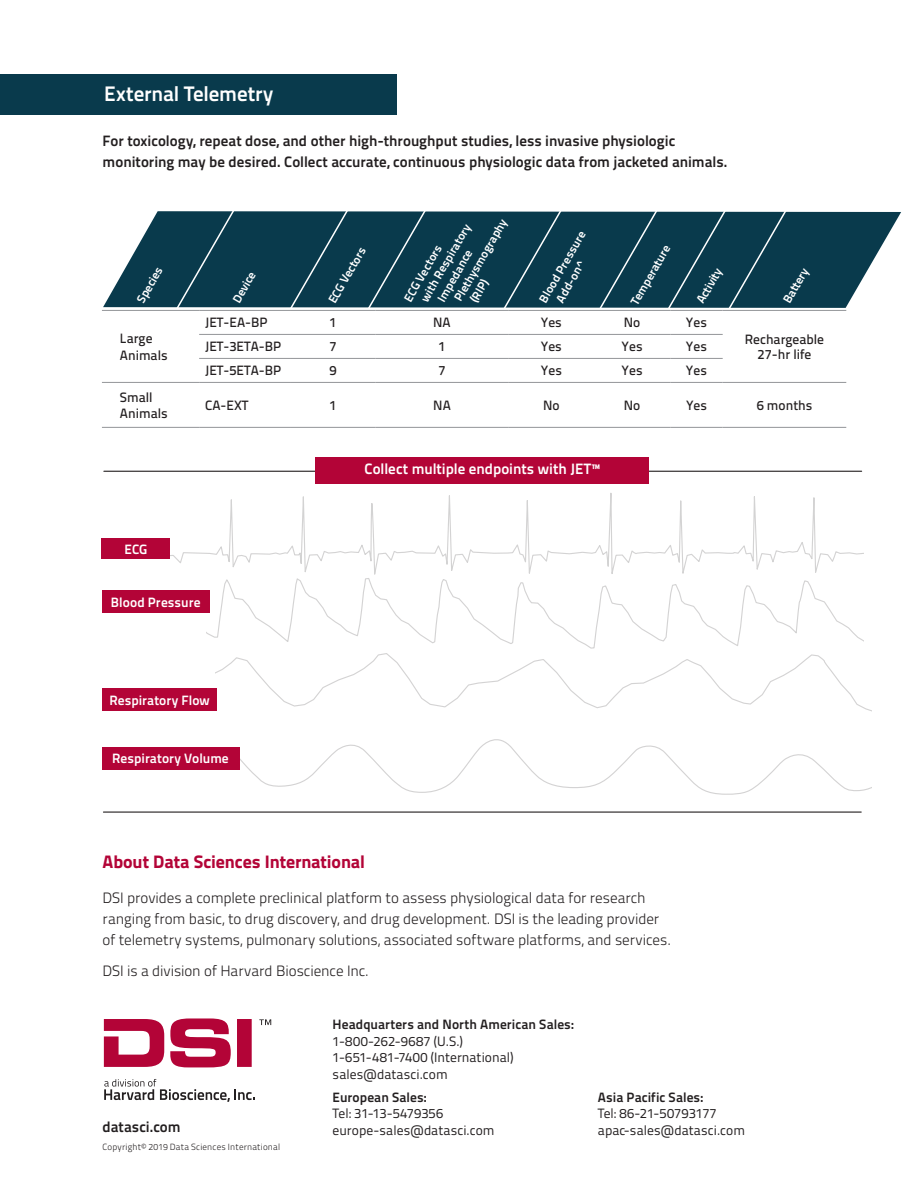
<style>
.page{position:relative;width:918px;height:1188px;background:#fff}
.page>*{position:absolute;margin:0;border:0;box-sizing:border-box;transform-origin:0 0}
.t1{font:21px "Titillium Text 25 L 800 wt";letter-spacing:-.01em;color:#fff}
.t2{font:18px "Titillium Text 25 L 999 wt";letter-spacing:-.005em;color:#b30437}
.t3{font:15px/21px "Titillium Text 25 L 250 wt";letter-spacing:-.005em;color:#231f20}
.t4{font:15px/21px "Titillium Text 25 L 800 wt";color:#231f20}
.t5{font:15px "Titillium Text 25 L 800 wt";color:#fff}
.t6{font:13.5px/16.5px "Titillium Text 25 L 400 wt";letter-spacing:.005em;color:#231f20}
.t7{font:13.5px/16.2px "Titillium Text 25 L 600 wt";color:#231f20}
.t8{font:13.5px "Titillium Text 25 L 800 wt";letter-spacing:.005em;color:#231f20}
.t9{font:13.5px "Titillium Text 25 L 800 wt";letter-spacing:.005em;color:#fff}
.t10{font:12px "Titillium Text 25 L 800 wt";color:#fff}
.t11{font:9px "Titillium Text 25 L 250 wt";letter-spacing:.02em;color:#231f20}
</style>
<div class="page">
<svg style="left:237px;top:739px;width:635px;height:56px"></svg>
<svg style="left:215px;top:653px;width:657px;height:58px"></svg>
<svg style="left:206px;top:578px;width:657px;height:71px"></svg>
<svg style="left:170px;top:493px;width:693px;height:82px"></svg>
<svg style="left:103px;top:211px;width:798px;height:97px;background:#305968"></svg>
<div style="left:174px;top:211px;width:63px;height:97px;background:#093a4c"></div>
<div style="left:288px;top:211px;width:63px;height:97px;background:#093a4c"></div>
<div style="left:365px;top:211px;width:63px;height:97px;background:#093a4c"></div>
<div style="left:501px;top:211px;width:62px;height:97px;background:#093a4c"></div>
<div style="left:666px;top:211px;width:122px;height:97px;background:#093a4c"></div>
<div style="left:597px;top:211px;width:62px;height:97px;background:#093a4c"></div>
<svg style="left:104px;top:1018px;width:148px;height:49px"></svg>
<svg style="left:259px;top:1019px;width:12px;height:6px"></svg>
<svg style="left:104px;top:1079px;width:151px;height:23px"></svg>
<hr style="left:102px;top:310px;width:97px;height:1px;background:#939598">
<hr style="left:199px;top:310px;width:92px;height:1px;background:#939598">
<hr style="left:291px;top:310px;width:84px;height:1px;background:#939598">
<hr style="left:375px;top:310px;width:134px;height:1px;background:#939598">
<hr style="left:509px;top:310px;width:85px;height:1px;background:#939598">
<hr style="left:594px;top:310px;width:76px;height:1px;background:#939598">
<hr style="left:670px;top:310px;width:53px;height:1px;background:#939598">
<hr style="left:723px;top:310px;width:123px;height:1px;background:#939598">
<hr style="left:199px;top:334px;width:92px;height:1px;background:#939598">
<hr style="left:291px;top:334px;width:84px;height:1px;background:#939598">
<hr style="left:375px;top:334px;width:134px;height:1px;background:#939598">
<hr style="left:509px;top:334px;width:85px;height:1px;background:#939598">
<hr style="left:594px;top:334px;width:76px;height:1px;background:#939598">
<hr style="left:670px;top:334px;width:53px;height:1px;background:#939598">
<hr style="left:199px;top:358px;width:92px;height:1px;background:#939598">
<hr style="left:291px;top:358px;width:84px;height:1px;background:#939598">
<hr style="left:375px;top:358px;width:134px;height:1px;background:#939598">
<hr style="left:509px;top:358px;width:85px;height:1px;background:#939598">
<hr style="left:594px;top:358px;width:76px;height:1px;background:#939598">
<hr style="left:670px;top:358px;width:53px;height:1px;background:#939598">
<hr style="left:102px;top:382px;width:97px;height:1px;background:#939598">
<hr style="left:199px;top:382px;width:92px;height:1px;background:#939598">
<hr style="left:291px;top:382px;width:84px;height:1px;background:#939598">
<hr style="left:375px;top:382px;width:134px;height:1px;background:#939598">
<hr style="left:509px;top:382px;width:85px;height:1px;background:#939598">
<hr style="left:594px;top:382px;width:76px;height:1px;background:#939598">
<hr style="left:670px;top:382px;width:53px;height:1px;background:#939598">
<hr style="left:723px;top:382px;width:123px;height:1px;background:#939598">
<hr style="left:102px;top:427px;width:97px;height:1px;background:#939598">
<hr style="left:199px;top:427px;width:92px;height:1px;background:#939598">
<hr style="left:291px;top:427px;width:84px;height:1px;background:#939598">
<hr style="left:375px;top:427px;width:134px;height:1px;background:#939598">
<hr style="left:509px;top:427px;width:85px;height:1px;background:#939598">
<hr style="left:594px;top:427px;width:76px;height:1px;background:#939598">
<hr style="left:670px;top:427px;width:53px;height:1px;background:#939598">
<hr style="left:723px;top:427px;width:123px;height:1px;background:#939598">
<hr style="left:104px;top:471px;width:758px;height:1px;background:#231f20">
<hr style="left:103px;top:812px;width:758px;height:1px;background:#231f20">
<div style="left:315px;top:457px;width:334px;height:27px;background:#b30437"></div>
<div style="left:102px;top:538px;width:68px;height:21px;background:#b30437"></div>
<div style="left:103px;top:689px;width:114px;height:22px;background:#b30437"></div>
<div style="left:102px;top:747px;width:137px;height:22px;background:#b30437"></div>
<div style="left:102px;top:591px;width:108px;height:22px;background:#b30437"></div>
<div style="left:0;top:74px;width:396px;height:40px;background:#093a4c"></div>
<h1 class="t1" style="left:104px;top:78px;width:171px">External Telemetry</h1>
<p class="t4" style="left:103px;top:130px;width:626px">For toxicology, repeat dose, and other high-throughput studies, less invasive physiologic monitoring may be desired. Collect accurate, continuous physiologic data from jacketed animals.</p>
<p class="t10" style="left:132px;top:297px;width:41px;rotate:-60deg">Species</p>
<p class="t7" style="left:120px;top:330px;width:49px">Large<br>Animals</p>
<p class="t10" style="left:228px;top:297px;width:35px;rotate:-60deg">Device</p>
<p class="t10" style="left:323px;top:298px;width:64px;rotate:-60deg">ECG Vectors</p>
<p class="t10" style="left:449px;top:296px;width:95px;rotate:-60deg">Plethysmography</p>
<p class="t10" style="left:416px;top:296px;width:90px;rotate:-60deg">with Respiratory</p>
<p class="t10" style="left:399px;top:296px;width:65px;rotate:-60deg">ECG Vectors</p>
<p class="t10" style="left:432px;top:296px;width:59px;rotate:-60deg">Impedance</p>
<p class="t10" style="left:465px;top:297px;width:26px;rotate:-60deg">(RIP)</p>
<p class="t10" style="left:534px;top:297px;width:82px;rotate:-60deg">Blood Pressure</p>
<p class="t10" style="left:551px;top:297px;width:47px;rotate:-60deg">Add-on^</p>
<p class="t10" style="left:626px;top:299px;width:68px;rotate:-60deg">Temperature</p>
<p class="t10" style="left:691px;top:298px;width:40px;rotate:-60deg">Activity</p>
<p class="t10" style="left:778px;top:297px;width:40px;rotate:-60deg">Battery</p>
<p class="t7" style="left:205px;top:314px;width:64px">JET-EA-BP</p>
<p class="t7" style="left:330px;top:314px;width:9px">1</p>
<p class="t7" style="left:433px;top:314px;width:19px">NA</p>
<p class="t7" style="left:541px;top:314px;width:23px">Yes</p>
<p class="t7" style="left:624px;top:314px;width:18px">No</p>
<p class="t7" style="left:686px;top:314px;width:23px">Yes</p>
<p class="t7" style="left:205px;top:338px;width:78px">JET-3ETA-BP</p>
<p class="t7" style="left:330px;top:338px;width:9px">7</p>
<p class="t7" style="left:438px;top:338px;width:9px">1</p>
<p class="t7" style="left:541px;top:338px;width:23px">Yes</p>
<p class="t7" style="left:622px;top:338px;width:23px">Yes</p>
<p class="t7" style="left:686px;top:338px;width:23px">Yes</p>
<p class="t7" style="left:205px;top:362px;width:78px">JET-5ETA-BP</p>
<p class="t7" style="left:330px;top:362px;width:9px">9</p>
<p class="t7" style="left:438px;top:362px;width:9px">7</p>
<p class="t7" style="left:541px;top:362px;width:23px">Yes</p>
<p class="t7" style="left:622px;top:362px;width:23px">Yes</p>
<p class="t7" style="left:686px;top:362px;width:23px">Yes</p>
<p class="t7" style="left:745px;top:331px;width:81px;line-height:15px;text-align:center">Rechargeable<br>27-hr life</p>
<p class="t7" style="left:120px;top:388px;width:49px">Small<br>Animals</p>
<p class="t7" style="left:205px;top:396px;width:45px">CA-EXT</p>
<p class="t7" style="left:330px;top:396px;width:9px">1</p>
<p class="t7" style="left:433px;top:396px;width:19px">NA</p>
<p class="t7" style="left:543px;top:396px;width:18px">No</p>
<p class="t7" style="left:624px;top:396px;width:18px">No</p>
<p class="t7" style="left:686px;top:396px;width:23px">Yes</p>
<p class="t7" style="left:757px;top:396px;width:57px">6 months</p>
<p class="t9" style="left:125px;top:538px;width:24px">ECG</p>
<p class="t9" style="left:111px;top:592px;width:91px">Blood Pressure</p>
<p class="t9" style="left:109px;top:690px;width:102px">Respiratory Flow</p>
<p class="t9" style="left:112px;top:748px;width:118px">Respiratory Volume</p>
<p class="t5" style="left:365px;top:457px;width:237px">Collect multiple endpoints with JET™</p>
<p class="t2" style="left:103px;top:848px;width:264px">About Data Sciences International</p>
<p class="t3" style="left:103px;top:886px;width:570px">DSI provides a complete preclinical platform to assess physiological data for research ranging from basic, to drug discovery, and drug development. DSI is the leading provider of telemetry systems, pulmonary solutions, associated software platforms, and services.</p>
<p class="t3" style="left:103px;top:960px;width:268px">DSI is a division of Harvard Bioscience Inc.</p>
<p class="t4" style="left:103px;top:1115px;width:80px">datasci.com</p>
<p class="t11" style="left:103px;top:1140px;width:179px">Copyright© 2019 Data Sciences International</p>
<p class="t8" style="left:333px;top:1014px;width:243px">Headquarters and North American Sales:</p>
<p class="t6" style="left:333px;top:1032px;width:183px">1-800-262-9687 (U.S.)<br>1-651-481-7400 (International) sales@datasci.com</p>
<p class="t8" style="left:333px;top:1087px;width:96px">European Sales:</p>
<p class="t6" style="left:333px;top:1105px;width:164px">Tel: 31-13-5479356 europe-sales@datasci.com</p>
<p class="t8" style="left:598px;top:1087px;width:107px">Asia Pacific Sales:</p>
<p class="t6" style="left:598px;top:1105px;width:149px">Tel: 86-21-50793177 apac-sales@datasci.com</p>
</div>
